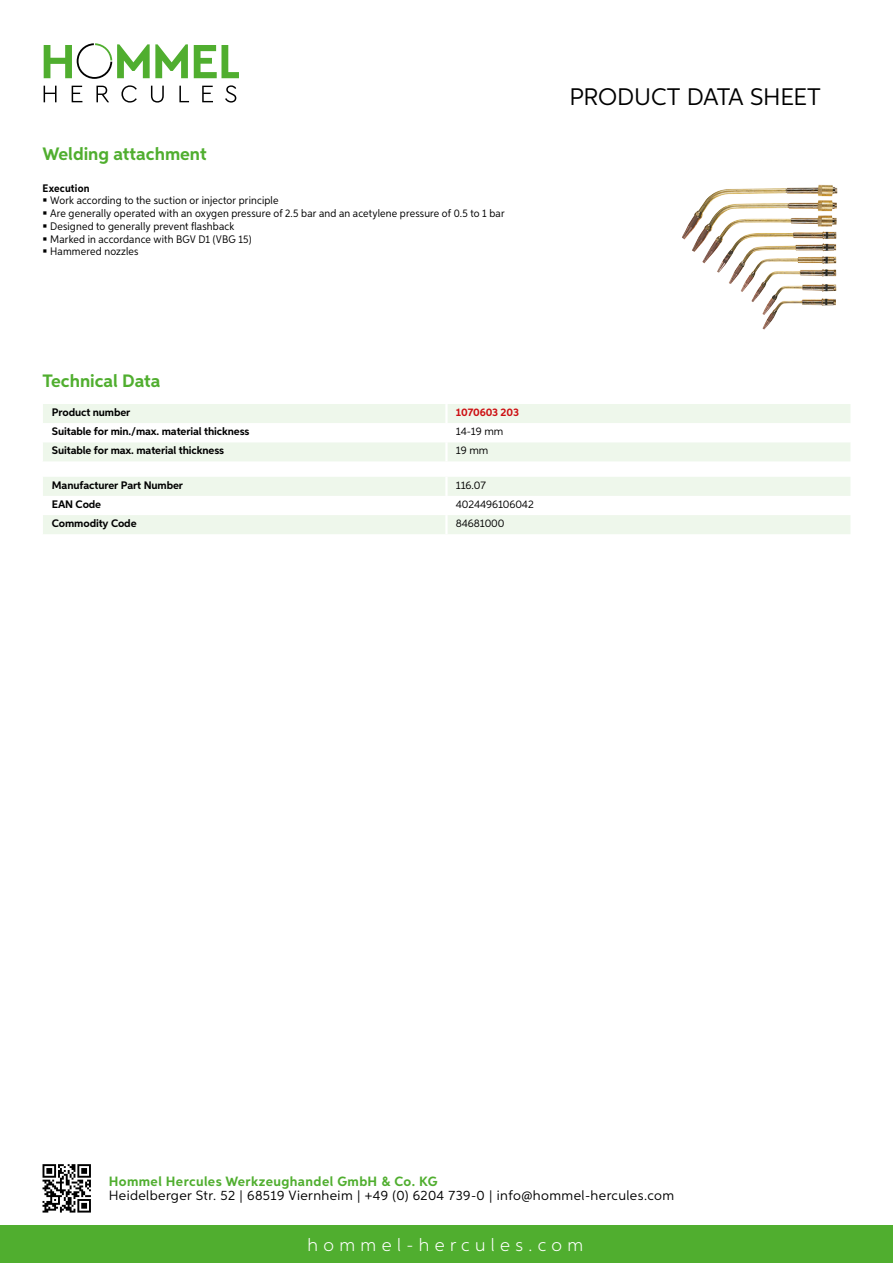
<style>
.page{position:relative;width:893px;height:1263px;background:#fff}
.page>*{position:absolute;margin:0;border:0;box-sizing:border-box;transform-origin:0 0}
.t1{font:24px "Aspira";letter-spacing:-.01em;color:#000}
.t2{font:700 18px "Aspira";color:#50ae2f}
.t3{font:300 18px "Aspira";letter-spacing:.3em;color:#fff}
.t4{font:13.5px "Aspira";letter-spacing:.03em;color:#000}
.t5{font:700 13.5px "Aspira";letter-spacing:.03em;color:#50ae2f}
.t6{font:10.95px/12.8px "Aspira Nar";letter-spacing:.015em;color:#000}
.t7{font:700 10.95px "Aspira";letter-spacing:-.01em;color:#000}
.t8{font:10.95px "Aspira";letter-spacing:-.01em;color:#000}
.t9{font:700 10.95px "Aspira";letter-spacing:-.01em;color:#cd1013}
.t10{font:700 10.95px "Aspira Nar";letter-spacing:.015em;color:#000}
</style>
<div class="page">
<div style="left:0;top:1226px;width:893px;height:37px;background:#50ae2f"></div>
<svg style="left:43px;top:1164px;width:48px;height:48px"></svg>
<svg style="left:194px;top:45px;width:45px;height:33px"></svg>
<svg style="left:44px;top:43px;width:144px;height:36px"></svg>
<svg style="left:44px;top:86px;width:13px;height:16px"></svg>
<svg style="left:72px;top:86px;width:10px;height:16px"></svg>
<svg style="left:96px;top:86px;width:13px;height:16px"></svg>
<svg style="left:121px;top:85px;width:16px;height:18px"></svg>
<svg style="left:151px;top:86px;width:13px;height:17px"></svg>
<svg style="left:179px;top:86px;width:10px;height:16px"></svg>
<svg style="left:202px;top:86px;width:11px;height:16px"></svg>
<svg style="left:225px;top:85px;width:11px;height:18px"></svg>
<svg style="left:43px;top:404px;width:807px;height:57px"></svg>
<hr style="left:445px;top:442px;width:3px;height:19px;background:#fff">
<svg style="left:43px;top:477px;width:807px;height:57px"></svg>
<hr style="left:445px;top:515px;width:3px;height:19px;background:#fff">
<img style="left:682px;top:185px;width:155px;height:99px">
<h2 class="t2" style="left:43px;top:142px;width:166px">Welding attachment</h2>
<p class="t10" style="left:43px;top:181px;width:49px">Execution</p>
<p class="t6" style="left:50px;top:194px;width:456px">Work according to the suction or injector principle<br>Are generally operated with an oxygen pressure of 2.5 bar and an acetylene pressure of 0.5 to 1 bar Designed to generally prevent flashback<br>Marked in accordance with BGV D1 (VBG 15)<br>Hammered nozzles</p>
<h1 class="t1" style="left:569px;top:82px;width:253px">Product data sh eet</h1>
<h2 class="t2" style="left:43px;top:370px;width:120px">Technical Data</h2>
<p class="t7" style="left:52px;top:405px;width:80px">Product number</p>
<p class="t9" style="left:456px;top:405px;width:65px">1070603 203</p>
<p class="t7" style="left:52px;top:425px;width:199px">Suitable for min./max. material thickness</p>
<p class="t8" style="left:456px;top:425px;width:49px">14-19 mm</p>
<p class="t7" style="left:52px;top:444px;width:174px">Suitable for max. material thickness</p>
<p class="t8" style="left:456px;top:444px;width:34px">19 mm</p>
<p class="t7" style="left:52px;top:478px;width:133px">Manufacturer Part Number</p>
<p class="t8" style="left:456px;top:478px;width:32px">116.07</p>
<p class="t7" style="left:52px;top:497px;width:51px">EAN Code</p>
<p class="t8" style="left:456px;top:497px;width:79px">4024496106042</p>
<p class="t7" style="left:52px;top:516px;width:86px">Commodity Code</p>
<p class="t8" style="left:456px;top:516px;width:50px">84681000</p>
<p class="t5" style="left:109px;top:1172px;width:330px">Hommel Hercules Werkzeughandel GmbH &amp; Co. KG</p>
<p class="t4" style="left:109px;top:1187px;width:567px">Heidelberger Str. 52 | 68519 Viernheim | +49 (0) 6204 739-0 | info@hommel-hercules.com</p>
<h2 class="t3" style="left:307px;top:1234px;width:277px">hommel-hercules.com</h2>
</div>
